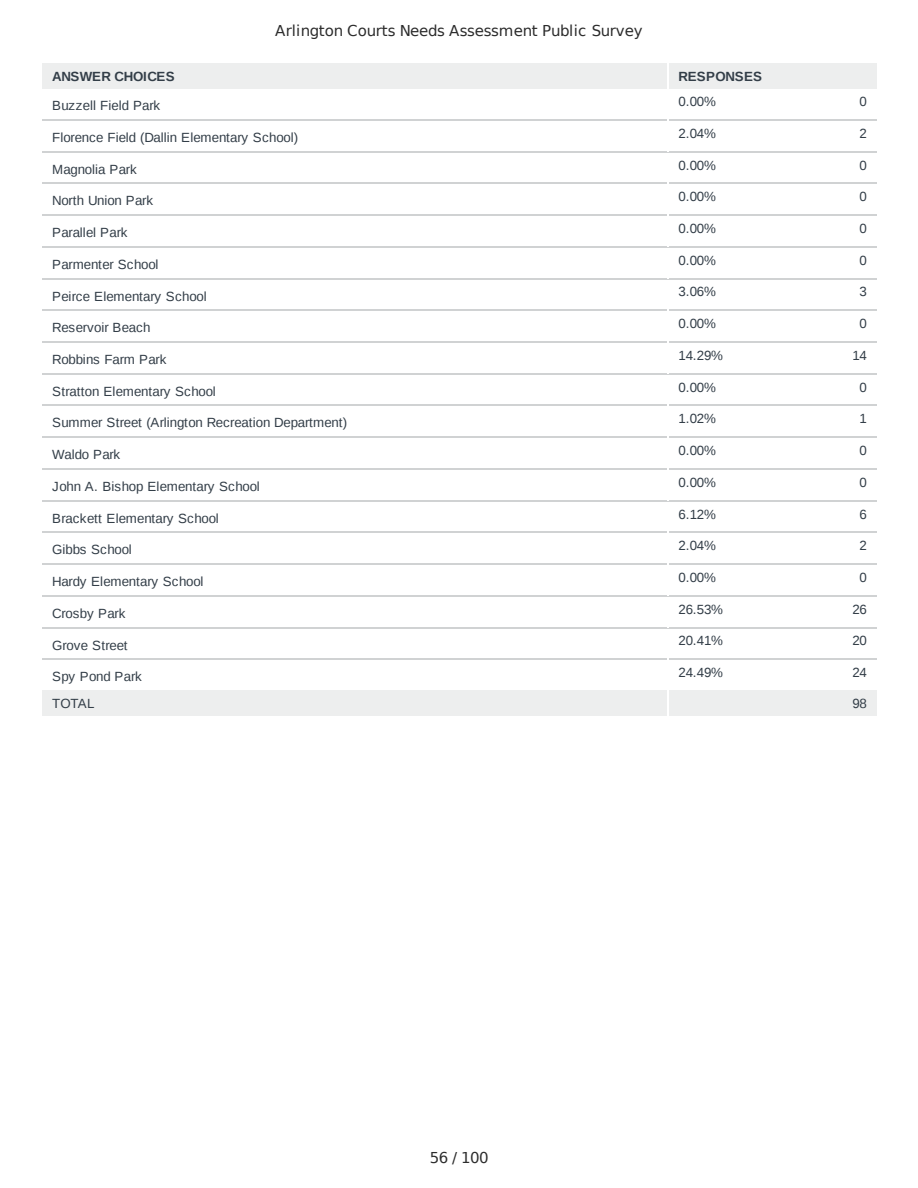
<style>
.page{position:relative;width:918px;height:1188px;background:#fff}
.page>*{position:absolute;margin:0;border:0;box-sizing:border-box;transform-origin:0 0}
.t1{font:15px "DejaVu Sans";letter-spacing:-.015em;color:#2c2c2c}
.t2{font:13.35px "Liberation Sans";letter-spacing:-.02em;color:#333e48}
.t3{font:13.35px "Liberation Sans";letter-spacing:.01em;color:#333e48}
.t4{font:700 13.35px "Liberation Sans";letter-spacing:-.01em;color:#333e48}
.t5{font:700 13.35px "Liberation Sans";letter-spacing:.025em;color:#333e48}
</style>
<div class="page">
<svg style="left:42px;top:120px;width:835px;height:539px"></svg>
<div style="left:42px;top:63px;width:625px;height:26px;background:#edeeee"></div>
<div style="left:667px;top:63px;width:210px;height:26px;background:#edeeee"></div>
<div style="left:42px;top:690px;width:625px;height:26px;background:#edeeee"></div>
<div style="left:667px;top:690px;width:210px;height:26px;background:#edeeee"></div>
<svg style="left:667px;top:690px;width:1px;height:26px"></svg>
<hr style="left:667px;top:659px;width:210px;height:1px;background:#d0d2d3">
<hr style="left:42px;top:659px;width:626px;height:1px;background:#d0d2d3">
<hr style="left:667px;top:627px;width:1px;height:33px;background:#fff">
<hr style="left:667px;top:627px;width:210px;height:1px;background:#d0d2d3">
<hr style="left:42px;top:627px;width:626px;height:1px;background:#d0d2d3">
<hr style="left:667px;top:595px;width:1px;height:33px;background:#fff">
<hr style="left:667px;top:595px;width:210px;height:1px;background:#d0d2d3">
<hr style="left:42px;top:595px;width:626px;height:1px;background:#d0d2d3">
<hr style="left:667px;top:564px;width:1px;height:32px;background:#fff">
<hr style="left:667px;top:564px;width:210px;height:1px;background:#d0d2d3">
<hr style="left:42px;top:564px;width:626px;height:1px;background:#d0d2d3">
<hr style="left:667px;top:532px;width:1px;height:33px;background:#fff">
<hr style="left:667px;top:532px;width:210px;height:1px;background:#d0d2d3">
<hr style="left:42px;top:532px;width:626px;height:1px;background:#d0d2d3">
<hr style="left:667px;top:500px;width:1px;height:33px;background:#fff">
<hr style="left:667px;top:500px;width:210px;height:1px;background:#d0d2d3">
<hr style="left:42px;top:500px;width:626px;height:1px;background:#d0d2d3">
<hr style="left:667px;top:468px;width:1px;height:33px;background:#fff">
<hr style="left:667px;top:468px;width:210px;height:1px;background:#d0d2d3">
<hr style="left:42px;top:468px;width:626px;height:1px;background:#d0d2d3">
<hr style="left:667px;top:437px;width:1px;height:32px;background:#fff">
<hr style="left:667px;top:437px;width:210px;height:1px;background:#d0d2d3">
<hr style="left:42px;top:437px;width:626px;height:1px;background:#d0d2d3">
<hr style="left:667px;top:405px;width:1px;height:33px;background:#fff">
<hr style="left:667px;top:405px;width:210px;height:1px;background:#d0d2d3">
<hr style="left:42px;top:405px;width:626px;height:1px;background:#d0d2d3">
<hr style="left:667px;top:373px;width:1px;height:33px;background:#fff">
<hr style="left:667px;top:373px;width:210px;height:1px;background:#d0d2d3">
<hr style="left:42px;top:373px;width:626px;height:1px;background:#d0d2d3">
<hr style="left:667px;top:341px;width:1px;height:33px;background:#fff">
<hr style="left:667px;top:341px;width:210px;height:2px;background:#d0d2d3">
<hr style="left:42px;top:341px;width:626px;height:2px;background:#d0d2d3">
<hr style="left:667px;top:310px;width:1px;height:33px;background:#fff">
<hr style="left:667px;top:310px;width:210px;height:1px;background:#d0d2d3">
<hr style="left:42px;top:310px;width:626px;height:1px;background:#d0d2d3">
<hr style="left:667px;top:278px;width:1px;height:33px;background:#fff">
<hr style="left:667px;top:278px;width:210px;height:1px;background:#d0d2d3">
<hr style="left:42px;top:278px;width:626px;height:1px;background:#d0d2d3">
<hr style="left:667px;top:246px;width:1px;height:33px;background:#fff">
<hr style="left:667px;top:246px;width:210px;height:1px;background:#d0d2d3">
<hr style="left:42px;top:246px;width:626px;height:1px;background:#d0d2d3">
<hr style="left:667px;top:215px;width:1px;height:32px;background:#fff">
<hr style="left:667px;top:215px;width:210px;height:1px;background:#d0d2d3">
<hr style="left:42px;top:215px;width:626px;height:1px;background:#d0d2d3">
<hr style="left:667px;top:183px;width:1px;height:33px;background:#fff">
<hr style="left:667px;top:183px;width:210px;height:1px;background:#d0d2d3">
<hr style="left:42px;top:183px;width:626px;height:1px;background:#d0d2d3">
<hr style="left:667px;top:151px;width:1px;height:33px;background:#fff">
<hr style="left:667px;top:151px;width:210px;height:1px;background:#d0d2d3">
<hr style="left:42px;top:151px;width:626px;height:1px;background:#d0d2d3">
<hr style="left:667px;top:119px;width:1px;height:33px;background:#fff">
<hr style="left:667px;top:119px;width:210px;height:1px;background:#d0d2d3">
<hr style="left:42px;top:119px;width:626px;height:1px;background:#d0d2d3">
<hr style="left:667px;top:89px;width:1px;height:31px;background:#fff">
<svg style="left:667px;top:63px;width:1px;height:26px"></svg>
<p class="t1" style="left:275px;top:22px;width:369px">Arlington Courts Needs Assessment Public Survey</p>
<p class="t4" style="left:52px;top:68px;width:124px">ANSWER CHOICES</p>
<p class="t5" style="left:679px;top:68px;width:85px">RESPONSES</p>
<p class="t3" style="left:52px;top:98px;width:109px">Buzzell Field Park</p>
<p class="t2" style="left:52px;top:130px;width:247px">Florence Field (Dallin Elementary School)</p>
<p class="t2" style="left:52px;top:162px;width:86px">Magnolia Park</p>
<p class="t2" style="left:52px;top:193px;width:102px">North Union Park</p>
<p class="t2" style="left:52px;top:225px;width:77px">Parallel Park</p>
<p class="t2" style="left:52px;top:257px;width:108px">Parmenter School</p>
<p class="t2" style="left:52px;top:288px;width:156px">Peirce Elementary School</p>
<p class="t2" style="left:52px;top:320px;width:100px">Reservoir Beach</p>
<p class="t2" style="left:52px;top:352px;width:116px">Robbins Farm Park</p>
<p class="t2" style="left:52px;top:384px;width:165px">Stratton Elementary School</p>
<p class="t2" style="left:52px;top:415px;width:297px">Summer Street (Arlington Recreation Department)</p>
<p class="t2" style="left:52px;top:447px;width:70px">Waldo Park</p>
<p class="t2" style="left:52px;top:479px;width:209px">John A. Bishop Elementary School</p>
<p class="t2" style="left:52px;top:511px;width:168px">Brackett Elementary School</p>
<p class="t2" style="left:52px;top:542px;width:81px">Gibbs School</p>
<p class="t2" style="left:52px;top:574px;width:153px">Hardy Elementary School</p>
<p class="t2" style="left:52px;top:606px;width:75px">Crosby Park</p>
<p class="t2" style="left:52px;top:637px;width:77px">Grove Street</p>
<p class="t2" style="left:52px;top:669px;width:91px">Spy Pond Park</p>
<p class="t2" style="left:679px;top:94px;width:39px">0.00%</p>
<p class="t2" style="left:860px;top:94px;width:9px">0</p>
<p class="t2" style="left:679px;top:126px;width:39px">2.04%</p>
<p class="t2" style="left:860px;top:126px;width:9px">2</p>
<p class="t2" style="left:679px;top:157px;width:39px">0.00%</p>
<p class="t2" style="left:860px;top:157px;width:9px">0</p>
<p class="t2" style="left:679px;top:189px;width:39px">0.00%</p>
<p class="t2" style="left:860px;top:189px;width:9px">0</p>
<p class="t2" style="left:679px;top:221px;width:39px">0.00%</p>
<p class="t2" style="left:860px;top:221px;width:9px">0</p>
<p class="t2" style="left:679px;top:253px;width:39px">0.00%</p>
<p class="t2" style="left:860px;top:253px;width:9px">0</p>
<p class="t2" style="left:679px;top:284px;width:39px">3.06%</p>
<p class="t2" style="left:860px;top:284px;width:9px">3</p>
<p class="t2" style="left:679px;top:316px;width:39px">0.00%</p>
<p class="t2" style="left:860px;top:316px;width:9px">0</p>
<p class="t2" style="left:679px;top:348px;width:46px">14.29%</p>
<p class="t2" style="left:852px;top:348px;width:16px">14</p>
<p class="t2" style="left:679px;top:380px;width:39px">0.00%</p>
<p class="t2" style="left:860px;top:380px;width:9px">0</p>
<p class="t2" style="left:679px;top:411px;width:39px">1.02%</p>
<p class="t2" style="left:860px;top:411px;width:9px">1</p>
<p class="t2" style="left:679px;top:443px;width:39px">0.00%</p>
<p class="t2" style="left:860px;top:443px;width:9px">0</p>
<p class="t2" style="left:679px;top:475px;width:39px">0.00%</p>
<p class="t2" style="left:860px;top:475px;width:9px">0</p>
<p class="t2" style="left:679px;top:506px;width:39px">6.12%</p>
<p class="t2" style="left:860px;top:506px;width:9px">6</p>
<p class="t2" style="left:679px;top:538px;width:39px">2.04%</p>
<p class="t2" style="left:860px;top:538px;width:9px">2</p>
<p class="t2" style="left:679px;top:570px;width:39px">0.00%</p>
<p class="t2" style="left:860px;top:570px;width:9px">0</p>
<p class="t2" style="left:679px;top:602px;width:46px">26.53%</p>
<p class="t2" style="left:852px;top:602px;width:16px">26</p>
<p class="t2" style="left:679px;top:633px;width:46px">20.41%</p>
<p class="t2" style="left:852px;top:633px;width:16px">20</p>
<p class="t2" style="left:679px;top:665px;width:46px">24.49%</p>
<p class="t2" style="left:852px;top:665px;width:16px">24</p>
<p class="t2" style="left:52px;top:696px;width:44px">TOTAL</p>
<p class="t2" style="left:852px;top:696px;width:16px">98</p>
<p class="t1" style="left:430px;top:1149px;width:61px">56 / 100</p>
</div>
